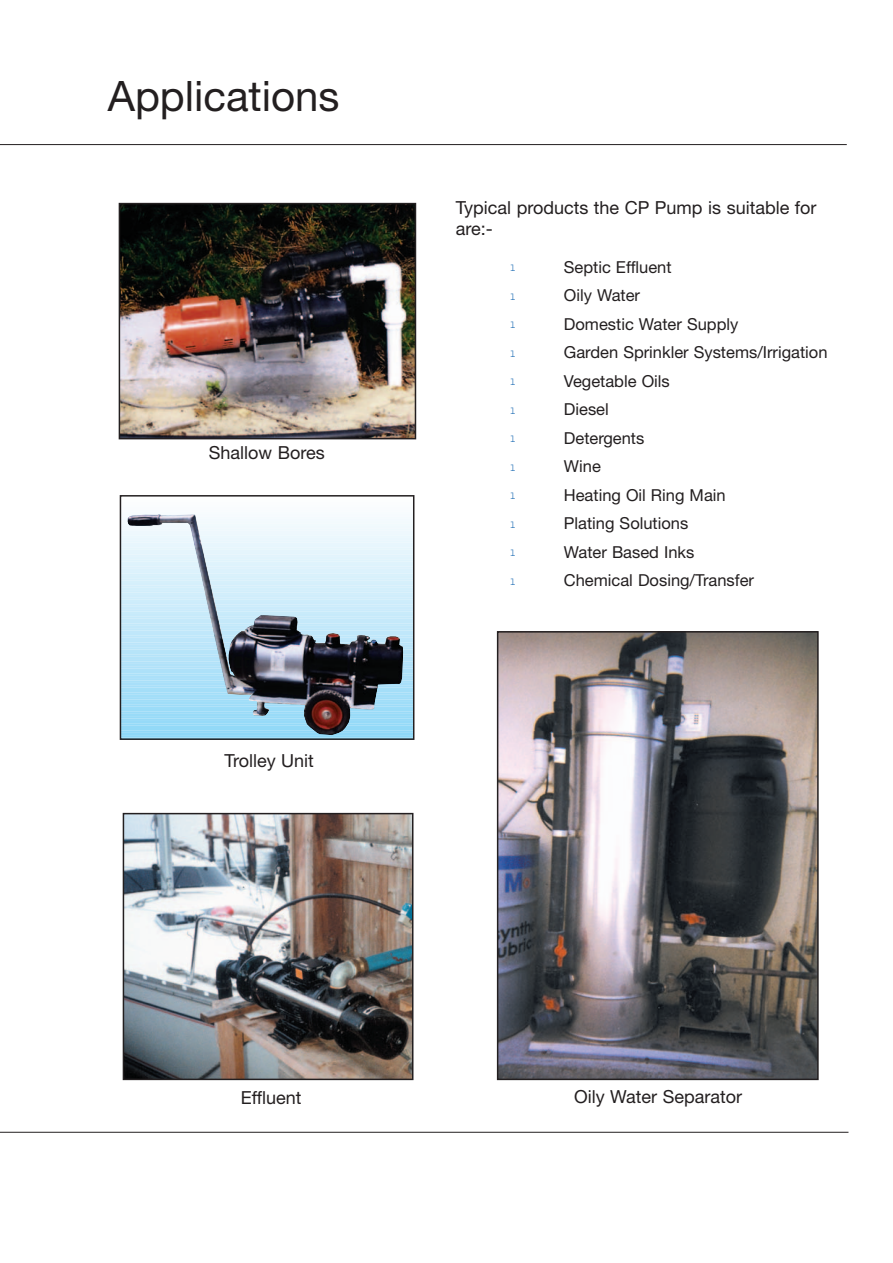
<style>
.page{position:relative;width:893px;height:1263px;background:#fff}
.page>*{position:absolute;margin:0;border:0;box-sizing:border-box;transform-origin:0 0}
.t1{font:42px "Helvetica Neue";color:#231f20}
.t2{font:18px/21.6px "Helvetica Neue";color:#231f20}
.t3{font:16.5px "Helvetica Neue";color:#231f20}
.t4{font:10.5px "Courier";color:#015aaa}
</style>
<div class="page">
<hr style="left:0;top:1132px;width:848px;height:1px;background:#231f20">
<hr style="left:0;top:144px;width:847px;height:1px;background:#231f20">
<img style="left:122px;top:206px;width:291px;height:230px">
<div style="left:119px;top:203px;width:297px;height:236px;border:2px solid #231f20"></div>
<img style="left:500px;top:634px;width:316px;height:443px">
<div style="left:497px;top:631px;width:322px;height:449px;border:2px solid #231f20"></div>
<hr style="left:120px;top:735px;width:294px;height:3px;background:#8ed8f7">
<hr style="left:120px;top:733px;width:294px;height:2px;background:#8fd8f7">
<hr style="left:120px;top:730px;width:294px;height:3px;background:#91d8f7">
<hr style="left:120px;top:728px;width:294px;height:2px;background:#92d9f7">
<hr style="left:120px;top:725px;width:294px;height:3px;background:#93d9f7">
<hr style="left:120px;top:723px;width:294px;height:3px;background:#95daf8">
<hr style="left:120px;top:721px;width:294px;height:2px;background:#96daf8">
<hr style="left:120px;top:718px;width:294px;height:3px;background:#97daf8">
<hr style="left:120px;top:716px;width:294px;height:3px;background:#98dbf8">
<hr style="left:120px;top:714px;width:294px;height:2px;background:#99dbf8">
<hr style="left:120px;top:711px;width:294px;height:3px;background:#9adbf8">
<hr style="left:120px;top:709px;width:294px;height:2px;background:#9bdcf8">
<hr style="left:120px;top:706px;width:294px;height:3px;background:#9cdcf8">
<hr style="left:120px;top:704px;width:294px;height:3px;background:#9edcf8">
<hr style="left:120px;top:702px;width:294px;height:2px;background:#9fddf8">
<hr style="left:120px;top:699px;width:294px;height:3px;background:#a0ddf8">
<hr style="left:120px;top:697px;width:294px;height:3px;background:#a1ddf8">
<hr style="left:120px;top:695px;width:294px;height:2px;background:#a2def8">
<hr style="left:120px;top:692px;width:294px;height:3px;background:#a3def8">
<hr style="left:120px;top:690px;width:294px;height:2px;background:#a4def8">
<hr style="left:120px;top:687px;width:294px;height:3px;background:#a5dff8">
<hr style="left:120px;top:685px;width:294px;height:3px;background:#a7dff9">
<hr style="left:120px;top:683px;width:294px;height:2px;background:#a8dff9">
<hr style="left:120px;top:680px;width:294px;height:3px;background:#a9e0f9">
<hr style="left:120px;top:678px;width:294px;height:3px;background:#aae0f9">
<hr style="left:120px;top:676px;width:294px;height:2px;background:#abe0f9">
<hr style="left:120px;top:673px;width:294px;height:3px;background:#ace1f9">
<hr style="left:120px;top:671px;width:294px;height:2px;background:#ade1f9">
<hr style="left:120px;top:668px;width:294px;height:3px;background:#aee1f9">
<hr style="left:120px;top:666px;width:294px;height:3px;background:#b0e2f9">
<hr style="left:120px;top:664px;width:294px;height:2px;background:#b1e2f9">
<hr style="left:120px;top:661px;width:294px;height:3px;background:#b2e2f9">
<hr style="left:120px;top:659px;width:294px;height:3px;background:#b3e3f9">
<hr style="left:120px;top:656px;width:294px;height:3px;background:#b4e3f9">
<hr style="left:120px;top:654px;width:294px;height:3px;background:#b5e3f9">
<hr style="left:120px;top:652px;width:294px;height:2px;background:#b6e4f9">
<hr style="left:120px;top:649px;width:294px;height:3px;background:#b7e4f9">
<hr style="left:120px;top:647px;width:294px;height:3px;background:#b9e5fa">
<hr style="left:120px;top:645px;width:294px;height:2px;background:#bae5fa">
<hr style="left:120px;top:642px;width:294px;height:3px;background:#bbe5fa">
<hr style="left:120px;top:640px;width:294px;height:3px;background:#bce6fa">
<hr style="left:120px;top:637px;width:294px;height:3px;background:#bde6fa">
<hr style="left:120px;top:635px;width:294px;height:3px;background:#bee7fa">
<hr style="left:120px;top:633px;width:294px;height:2px;background:#bfe7fa">
<hr style="left:120px;top:630px;width:294px;height:3px;background:#c0e7fa">
<hr style="left:120px;top:628px;width:294px;height:3px;background:#c1e8fa">
<hr style="left:120px;top:626px;width:294px;height:2px;background:#c2e8fa">
<hr style="left:120px;top:623px;width:294px;height:3px;background:#c3e9fa">
<hr style="left:120px;top:621px;width:294px;height:3px;background:#c4e9fa">
<hr style="left:120px;top:618px;width:294px;height:3px;background:#c5e9fa">
<hr style="left:120px;top:616px;width:294px;height:3px;background:#c6eafa">
<hr style="left:120px;top:614px;width:294px;height:2px;background:#c7eafa">
<hr style="left:120px;top:611px;width:294px;height:3px;background:#c8ebfa">
<hr style="left:120px;top:609px;width:294px;height:3px;background:#caebfb">
<hr style="left:120px;top:607px;width:294px;height:2px;background:#cbebfb">
<hr style="left:120px;top:604px;width:294px;height:3px;background:#ccecfb">
<hr style="left:120px;top:602px;width:294px;height:2px;background:#cdecfb">
<hr style="left:120px;top:599px;width:294px;height:3px;background:#ceedfb">
<hr style="left:120px;top:597px;width:294px;height:3px;background:#cfedfb">
<hr style="left:120px;top:595px;width:294px;height:2px;background:#d0edfb">
<hr style="left:120px;top:592px;width:294px;height:3px;background:#d1eefb">
<hr style="left:120px;top:590px;width:294px;height:3px;background:#d2eefb">
<hr style="left:120px;top:588px;width:294px;height:2px;background:#d3effb">
<hr style="left:120px;top:585px;width:294px;height:3px;background:#d4effb">
<hr style="left:120px;top:583px;width:294px;height:2px;background:#d5effb">
<hr style="left:120px;top:580px;width:294px;height:3px;background:#d6f0fb">
<hr style="left:120px;top:578px;width:294px;height:3px;background:#d7f0fb">
<hr style="left:120px;top:576px;width:294px;height:2px;background:#d8f1fb">
<hr style="left:120px;top:573px;width:294px;height:3px;background:#d9f1fb">
<hr style="left:120px;top:571px;width:294px;height:3px;background:#dbf2fc">
<hr style="left:120px;top:569px;width:294px;height:2px;background:#dcf2fc">
<hr style="left:120px;top:566px;width:294px;height:3px;background:#ddf2fc">
<hr style="left:120px;top:564px;width:294px;height:2px;background:#def3fc">
<hr style="left:120px;top:561px;width:294px;height:3px;background:#dff3fc">
<hr style="left:120px;top:559px;width:294px;height:3px;background:#e0f4fc">
<hr style="left:120px;top:557px;width:294px;height:2px;background:#e1f4fc">
<hr style="left:120px;top:554px;width:294px;height:3px;background:#e2f4fc">
<hr style="left:120px;top:552px;width:294px;height:3px;background:#e4f5fc">
<hr style="left:120px;top:550px;width:294px;height:2px;background:#e5f5fc">
<hr style="left:120px;top:547px;width:294px;height:3px;background:#e6f6fc">
<hr style="left:120px;top:545px;width:294px;height:2px;background:#e7f6fd">
<hr style="left:120px;top:542px;width:294px;height:3px;background:#e8f6fd">
<hr style="left:120px;top:540px;width:294px;height:3px;background:#e9f7fd">
<hr style="left:120px;top:538px;width:294px;height:2px;background:#eaf7fd">
<hr style="left:120px;top:535px;width:294px;height:3px;background:#ebf8fd">
<hr style="left:120px;top:533px;width:294px;height:3px;background:#edf8fd">
<hr style="left:120px;top:531px;width:294px;height:2px;background:#eef8fd">
<hr style="left:120px;top:528px;width:294px;height:3px;background:#eff9fd">
<hr style="left:120px;top:526px;width:294px;height:2px;background:#f0f9fd">
<hr style="left:120px;top:523px;width:294px;height:3px;background:#f1fafd">
<hr style="left:120px;top:521px;width:294px;height:3px;background:#f2fafd">
<hr style="left:120px;top:519px;width:294px;height:2px;background:#f3fafe">
<hr style="left:120px;top:516px;width:294px;height:3px;background:#f4fbfe">
<hr style="left:120px;top:514px;width:294px;height:3px;background:#f6fbfe">
<hr style="left:120px;top:511px;width:294px;height:3px;background:#f7fcfe">
<hr style="left:120px;top:509px;width:294px;height:3px;background:#f8fcfe">
<hr style="left:120px;top:507px;width:294px;height:2px;background:#f9fcfe">
<hr style="left:120px;top:504px;width:294px;height:3px;background:#fafdfe">
<hr style="left:120px;top:502px;width:294px;height:3px;background:#fbfdfe">
<img style="left:127px;top:514px;width:276px;height:221px">
<div style="left:120px;top:495px;width:294px;height:245px;border:2px solid #231f20"></div>
<img style="left:126px;top:816px;width:284px;height:261px">
<div style="left:123px;top:813px;width:290px;height:267px;border:2px solid #231f20"></div>
<h1 class="t1" style="left:108px;top:81px;width:233px">Applications</h1>
<p class="t2" style="left:209px;top:443px;width:117px">Shallow Bores</p>
<p class="t2" style="left:224px;top:751px;width:91px">Trolley Unit</p>
<p class="t2" style="left:456px;top:198px;width:362px">Typical products the CP Pump is suitable for are:-</p>
<p class="t4" style="left:510px;top:265px;width:8px">l</p>
<p class="t3" style="left:564px;top:261px;width:109px">Septic Effluent</p>
<p class="t4" style="left:510px;top:293px;width:8px">l</p>
<p class="t3" style="left:564px;top:289px;width:78px">Oily Water</p>
<p class="t4" style="left:510px;top:322px;width:8px">l</p>
<p class="t3" style="left:564px;top:318px;width:176px">Domestic Water Supply</p>
<p class="t4" style="left:510px;top:350px;width:8px">l</p>
<p class="t3" style="left:564px;top:346px;width:265px">Garden Sprinkler Systems/Irrigation</p>
<p class="t4" style="left:510px;top:379px;width:8px">l</p>
<p class="t3" style="left:564px;top:375px;width:107px">Vegetable Oils</p>
<p class="t4" style="left:510px;top:407px;width:8px">l</p>
<p class="t3" style="left:564px;top:403px;width:46px">Diesel</p>
<p class="t4" style="left:510px;top:436px;width:8px">l</p>
<p class="t3" style="left:564px;top:432px;width:82px">Detergents</p>
<p class="t4" style="left:510px;top:464px;width:8px">l</p>
<p class="t3" style="left:564px;top:460px;width:38px">Wine</p>
<p class="t4" style="left:510px;top:493px;width:8px">l</p>
<p class="t3" style="left:564px;top:489px;width:163px">Heating Oil Ring Main</p>
<p class="t4" style="left:510px;top:521px;width:8px">l</p>
<p class="t3" style="left:564px;top:517px;width:126px">Plating Solutions</p>
<p class="t4" style="left:510px;top:550px;width:8px">l</p>
<p class="t3" style="left:564px;top:546px;width:132px">Water Based Inks</p>
<p class="t4" style="left:510px;top:578px;width:8px">l</p>
<p class="t3" style="left:564px;top:574px;width:192px">Chemical Dosing/Transfer</p>
<p class="t2" style="left:241px;top:1088px;width:62px">Effluent</p>
<p class="t2" style="left:574px;top:1087px;width:170px">Oily Water Separator</p>
</div>
